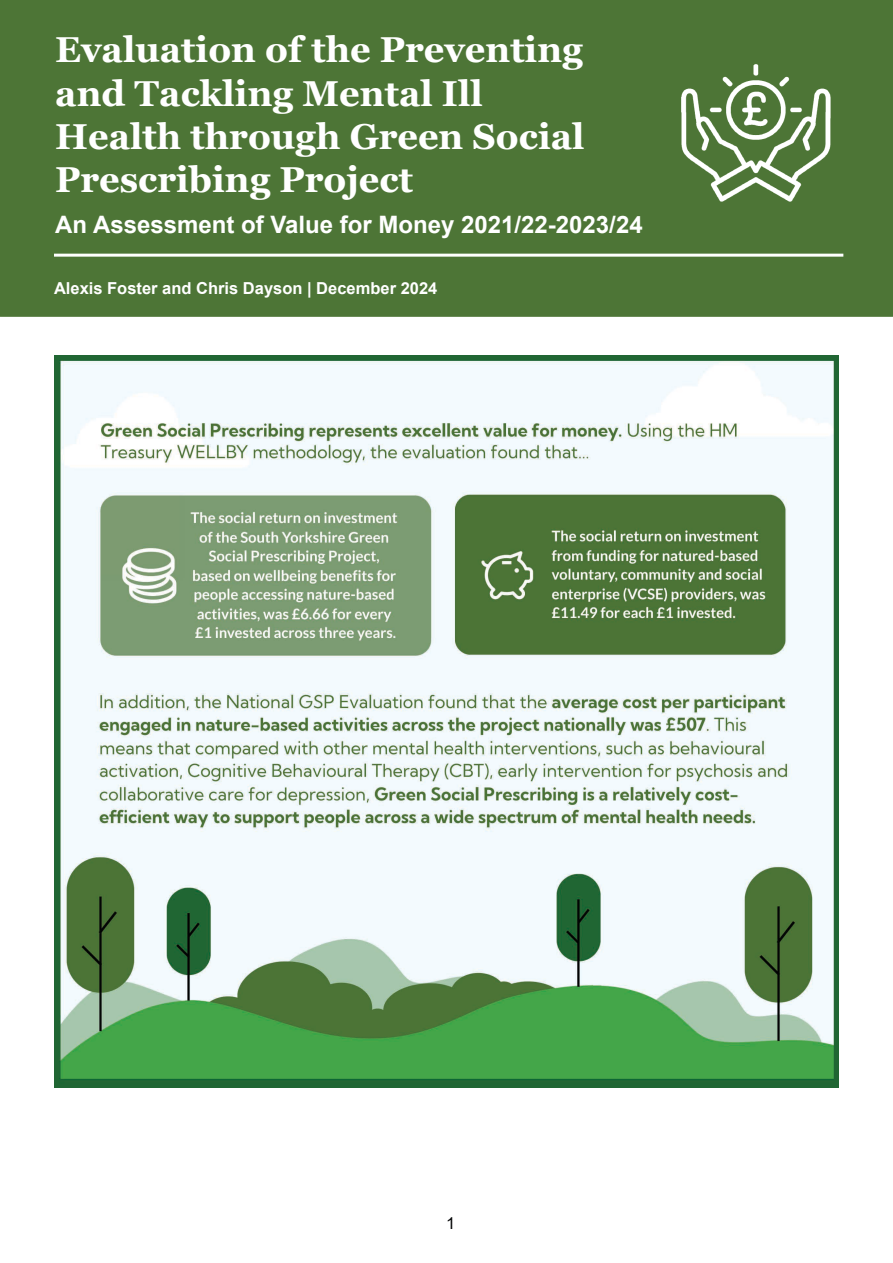
<style>
.page{position:relative;width:893px;height:1263px;background:#fff}
.page>*{position:absolute;margin:0;border:0;box-sizing:border-box;transform-origin:0 0}
.t1{font:700 36px/43.2px "Georgia";color:#fff}
.t2{font:700 24px "Arial";color:#fff}
.t3{font:700 16.5px "Arial";color:#fff}
.t4{font:16.5px "Arial";color:#020304}
</style>
<div class="page">
<div style="left:0;top:0;width:893px;height:317px;background:#4d7536;border:2px solid #4d7536"></div>
<img style="left:681px;top:64px;width:150px;height:138px">
<hr style="left:54px;top:254px;width:789px;height:3px;background:#fff">
<img style="left:54px;top:355px;width:785px;height:732px">
<p class="t1" style="left:55px;top:28px;width:531px">Evaluation of the Preventing and Tackling Mental Ill<br>Health through Green Social<br>Prescribing Project</p>
<p class="t2" style="left:55px;top:208px;width:589px">An Assessment of Value for Money 2021/22-2023/24</p>
<p class="t3" style="left:54px;top:276px;width:385px">Alexis Foster and Chris Dayson | December 2024</p>
<p class="t4" style="left:446px;top:1211px;width:11px">1</p>
</div>
